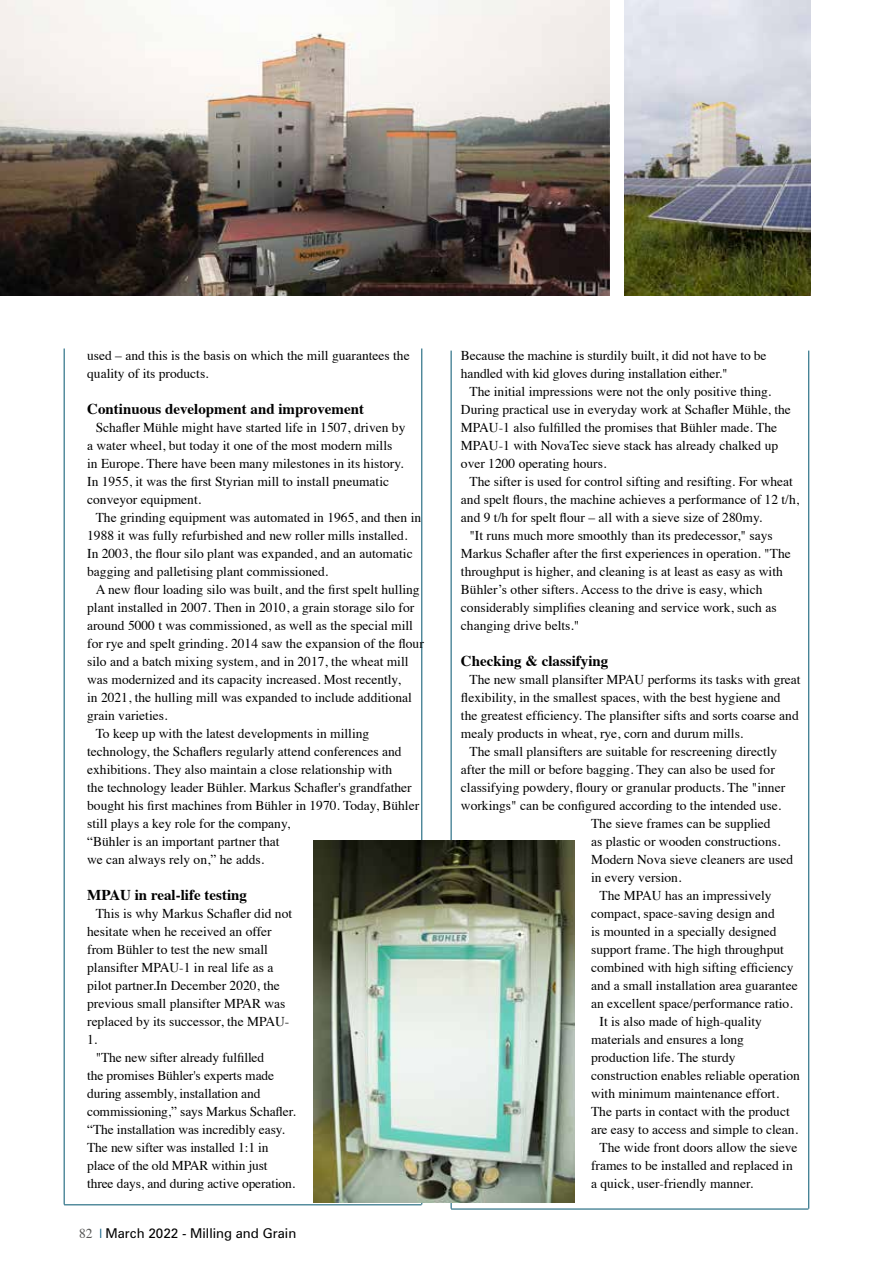
<style>
.page{position:relative;width:893px;height:1263px;background:#fff}
.page>*{position:absolute;margin:0;border:0;box-sizing:border-box;transform-origin:0 0}
.t1{font:700 15px "Times";color:#000}
.t2{font:13.5px/18px "Times";color:#000}
.t3{font:13.5px "Zurich BT";color:#000}
.s1{font-family:"Times";color:#565655}
.s2{font-family:"Times";color:#00557e}
</style>
<div class="page">
<hr style="left:64px;top:348px;width:1px;height:856px;background:#00546e">
<hr style="left:64px;top:1204px;width:357px;height:1px;background:#00546e">
<hr style="left:421px;top:348px;width:1px;height:856px;background:#00546e">
<hr style="left:451px;top:351px;width:1px;height:858px;background:#00546e">
<hr style="left:451px;top:1209px;width:357px;height:1px;background:#00546e">
<hr style="left:808px;top:351px;width:1px;height:858px;background:#00546e">
<img style="left:0;top:0;width:610px;height:296px">
<img style="left:624px;top:0;width:186px;height:296px">
<img style="left:314px;top:841px;width:260px;height:362px">
<p class="t2" style="left:87px;top:345px;width:324px">used – and this is the basis on which the mill guarantees the quality of its products.</p>
<p class="t1" style="left:87px;top:395px;width:278px">Continuous development and improvement</p>
<p class="t2" style="left:87px;top:417px;width:320px;text-indent:9px">Schafler Mühle might have started life in 1507, driven by a water wheel, but today it one of the most modern mills in Europe. There have been many milestones in its history.<br>In 1955, it was the first Styrian mill to install pneumatic conveyor equipment.</p>
<p class="t2" style="left:87px;top:507px;width:335px;text-indent:9px">The grinding equipment was automated in 1965, and then in 1988 it was fully refurbished and new roller mills installed.<br>In 2003, the flour silo plant was expanded, and an automatic bagging and palletising plant commissioned.</p>
<p class="t2" style="left:96px;top:579px;width:326px">A new flour loading silo was built, and the first spelt hulling</p>
<p class="t2" style="left:87px;top:597px;width:329px">plant installed in 2007. Then in 2010, a grain storage silo for</p>
<p class="t2" style="left:87px;top:615px;width:327px">around 5000 t was commissioned, as well as the special mill</p>
<p class="t2" style="left:87px;top:633px;width:338px">for rye and spelt grinding. 2014 saw the expansion of the flour</p>
<p class="t2" style="left:87px;top:651px;width:323px">silo and a batch mixing system, and in 2017, the wheat mill</p>
<p class="t2" style="left:87px;top:669px;width:315px">was modernized and its capacity increased. Most recently,</p>
<p class="t2" style="left:87px;top:687px;width:326px">in 2021, the hulling mill was expanded to include additional</p>
<p class="t2" style="left:87px;top:705px;width:82px">grain varieties.</p>
<p class="t2" style="left:96px;top:723px;width:275px">To keep up with the latest developments in milling</p>
<p class="t2" style="left:87px;top:741px;width:316px">technology, the Schaflers regularly attend conferences and</p>
<p class="t2" style="left:87px;top:759px;width:306px">exhibitions. They also maintain a close relationship with</p>
<p class="t2" style="left:87px;top:777px;width:326px">the technology leader Bühler. Markus Schafler's grandfather</p>
<p class="t2" style="left:87px;top:795px;width:334px">bought his first machines from Bühler in 1970. Today, Bühler</p>
<p class="t2" style="left:87px;top:813px;width:205px">still plays a key role for the company,</p>
<p class="t2" style="left:87px;top:831px;width:194px">“Bühler is an important partner that</p>
<p class="t2" style="left:87px;top:849px;width:178px">we can always rely on,” he adds.</p>
<p class="t1" style="left:87px;top:881px;width:161px">MPAU in real-life testing</p>
<p class="t2" style="left:96px;top:903px;width:198px">This is why Markus Schafler did not</p>
<p class="t2" style="left:87px;top:921px;width:186px">hesitate when he received an offer</p>
<p class="t2" style="left:87px;top:939px;width:182px">from Bühler to test the new small</p>
<p class="t2" style="left:87px;top:957px;width:188px">plansifter MPAU-1 in real life as a</p>
<p class="t2" style="left:87px;top:975px;width:194px">pilot partner.In December 2020, the</p>
<p class="t2" style="left:87px;top:993px;width:200px">previous small plansifter MPAR was</p>
<p class="t2" style="left:87px;top:1011px;width:204px">replaced by its successor, the MPAU-</p>
<p class="t2" style="left:87px;top:1029px;width:12px">1.</p>
<p class="t2" style="left:96px;top:1047px;width:170px">"The new sifter already fulfilled</p>
<p class="t2" style="left:87px;top:1065px;width:188px">the promises Bühler's experts made</p>
<p class="t2" style="left:87px;top:1083px;width:175px">during assembly, installation and</p>
<p class="t2" style="left:87px;top:1101px;width:210px">commissioning,” says Markus Schafler.</p>
<p class="t2" style="left:87px;top:1119px;width:199px">“The installation was incredibly easy.</p>
<p class="t2" style="left:87px;top:1137px;width:183px">The new sifter was installed 1:1 in</p>
<p class="t2" style="left:87px;top:1155px;width:182px">place of the old MPAR within just</p>
<p class="t2" style="left:87px;top:1173px;width:210px">three days, and during active operation.</p>
<p class="t3" style="left:79px;top:1225px;width:219px"><span class="s1">82</span> <span class="s2">|</span> March 2022 - Milling and Grain</p>
<p class="t2" style="left:461px;top:345px;width:307px">Because the machine is sturdily built, it did not have to be handled with kid gloves during installation either."</p>
<p class="t2" style="left:461px;top:381px;width:331px;text-indent:9px">The initial impressions were not the only positive thing.<br>During practical use in everyday work at Schafler Mühle, the MPAU-1 also fulfilled the promises that Bühler made. The MPAU-1 with NovaTec sieve stack has already chalked up over 1200 operating hours.</p>
<p class="t2" style="left:469px;top:471px;width:325px">The sifter is used for control sifting and resifting. For wheat</p>
<p class="t2" style="left:461px;top:489px;width:340px">and spelt flours, the machine achieves a performance of 12 t/h,</p>
<p class="t2" style="left:461px;top:507px;width:303px">and 9 t/h for spelt flour – all with a sieve size of 280my.</p>
<p class="t2" style="left:469px;top:525px;width:305px">"It runs much more smoothly than its predecessor," says</p>
<p class="t2" style="left:461px;top:543px;width:331px">Markus Schafler after the first experiences in operation. "The</p>
<p class="t2" style="left:461px;top:561px;width:323px">throughput is higher, and cleaning is at least as easy as with</p>
<p class="t2" style="left:461px;top:579px;width:303px">Bühler’s other sifters. Access to the drive is easy, which</p>
<p class="t2" style="left:461px;top:597px;width:317px">considerably simplifies cleaning and service work, such as</p>
<p class="t2" style="left:461px;top:615px;width:120px">changing drive belts."</p>
<p class="t1" style="left:461px;top:647px;width:149px">Checking &amp; classifying</p>
<p class="t2" style="left:469px;top:669px;width:333px">The new small plansifter MPAU performs its tasks with great</p>
<p class="t2" style="left:461px;top:687px;width:321px">flexibility, in the smallest spaces, with the best hygiene and</p>
<p class="t2" style="left:461px;top:705px;width:339px">the greatest efficiency. The plansifter sifts and sorts coarse and</p>
<p class="t2" style="left:461px;top:723px;width:284px">mealy products in wheat, rye, corn and durum mills.</p>
<p class="t2" style="left:469px;top:741px;width:309px">The small plansifters are suitable for rescreening directly</p>
<p class="t2" style="left:461px;top:759px;width:315px">after the mill or before bagging. They can also be used for</p>
<p class="t2" style="left:461px;top:777px;width:326px">classifying powdery, floury or granular products. The "inner</p>
<p class="t2" style="left:461px;top:795px;width:322px">workings" can be configured according to the intended use.</p>
<p class="t2" style="left:591px;top:813px;width:181px">The sieve frames can be supplied</p>
<p class="t2" style="left:591px;top:831px;width:191px">as plastic or wooden constructions.</p>
<p class="t2" style="left:591px;top:849px;width:204px">Modern Nova sieve cleaners are used</p>
<p class="t2" style="left:591px;top:867px;width:92px">in every version.</p>
<p class="t2" style="left:600px;top:885px;width:173px">The MPAU has an impressively</p>
<p class="t2" style="left:591px;top:903px;width:185px">compact, space-saving design and</p>
<p class="t2" style="left:591px;top:921px;width:187px">is mounted in a specially designed</p>
<p class="t2" style="left:591px;top:939px;width:194px">support frame. The high throughput</p>
<p class="t2" style="left:591px;top:957px;width:204px">combined with high sifting efficiency</p>
<p class="t2" style="left:591px;top:975px;width:208px">and a small installation area guarantee</p>
<p class="t2" style="left:591px;top:993px;width:203px">an excellent space/performance ratio.</p>
<p class="t2" style="left:600px;top:1011px;width:164px">It is also made of high-quality</p>
<p class="t2" style="left:591px;top:1029px;width:154px">materials and ensures a long</p>
<p class="t2" style="left:591px;top:1047px;width:146px">production life. The sturdy</p>
<p class="t2" style="left:591px;top:1065px;width:210px">construction enables reliable operation</p>
<p class="t2" style="left:591px;top:1083px;width:189px">with minimum maintenance effort.</p>
<p class="t2" style="left:591px;top:1101px;width:200px">The parts in contact with the product</p>
<p class="t2" style="left:591px;top:1119px;width:208px">are easy to access and simple to clean.</p>
<p class="t2" style="left:600px;top:1137px;width:199px">The wide front doors allow the sieve</p>
<p class="t2" style="left:591px;top:1155px;width:203px">frames to be installed and replaced in</p>
<p class="t2" style="left:591px;top:1173px;width:164px">a quick, user-friendly manner.</p>
</div>
